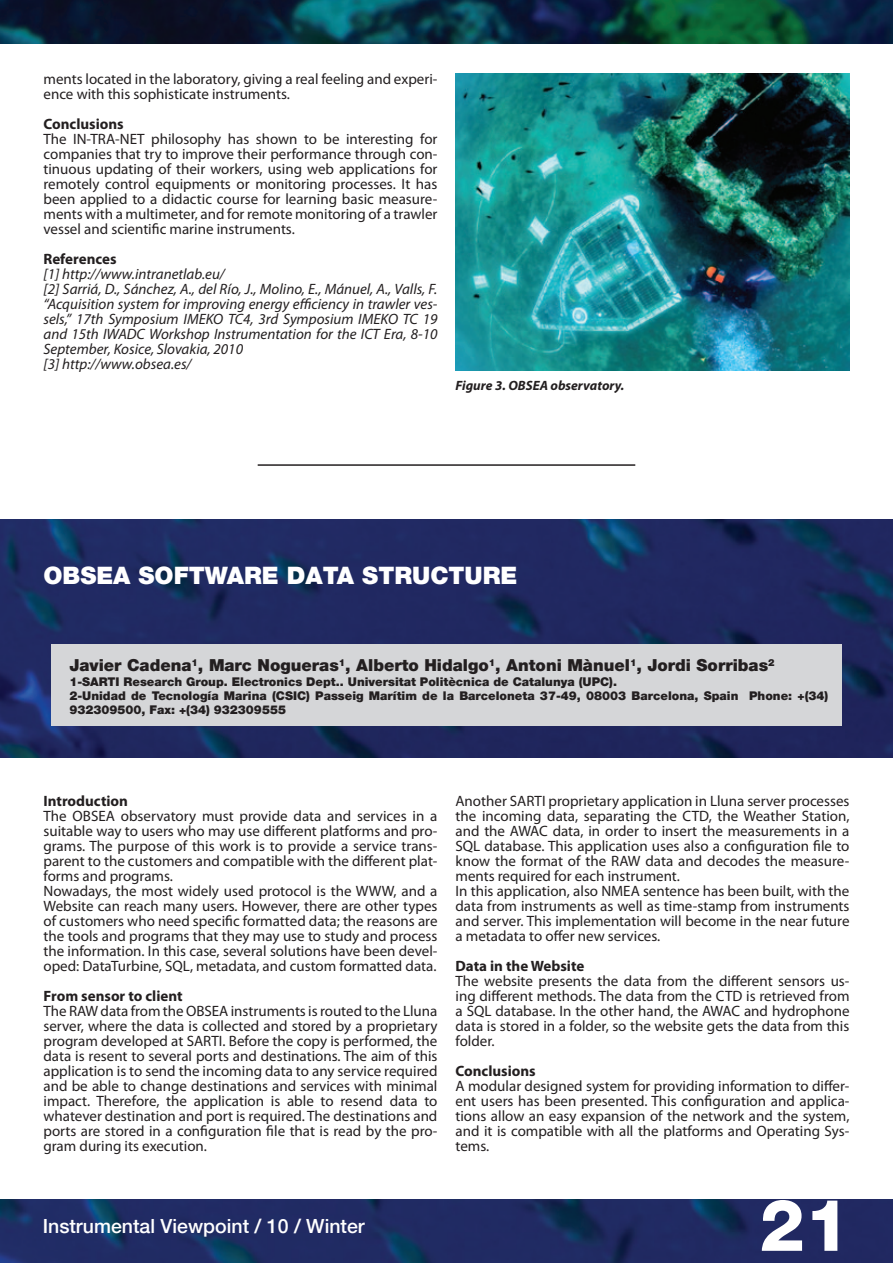
<style>
.page{position:relative;width:893px;height:1263px;background:#fff}
.page>*{position:absolute;margin:0;border:0;box-sizing:border-box;transform-origin:0 0}
.t1{font:800 72px "Helvetica Neue LT";color:#fff}
.t2{font:900 24px "Helvetica Neue LT";color:#fff}
.t3{font:500 19.5px "Helvetica Neue LT";color:#fff}
.t4{font:900 16.5px "Helvetica Neue LT";color:#231f20}
.t5{font:15px/15px "Myriad Pro";color:#231f20;text-align:justify}
.t6{font:italic 15px/15px "Myriad Pro";color:#231f20}
.t7{font:700 15px "Myriad Pro";color:#231f20}
.t8{font:italic 700 13.5px "Myriad Pro";color:#231f20}
.t9{font:900 12px/14.4px "Helvetica Neue LT";color:#231f20}
</style>
<div class="page">
<img style="left:0;top:0;width:893px;height:44px">
<img style="left:0;top:1199px;width:893px;height:64px">
<img style="left:0;top:519px;width:893px;height:238px">
<img style="left:455px;top:73px;width:394px;height:297px">
<hr style="left:258px;top:464px;width:377px;height:2px;background:#231f20">
<div style="left:51px;top:644px;width:791px;height:82px;background:#d5d6d8"></div>
<p class="t5" style="left:44px;top:72px;width:395px">ments located in the laboratory, giving a real feeling and experi&shy;ence with this sophisticate instruments.</p>
<p class="t7" style="left:44px;top:115px;width:82px">Conclusions</p>
<p class="t5" style="left:44px;top:132px;width:396px">The IN-TRA-NET philosophy has shown to be interesting for companies that try to improve their performance through con&shy;tinuous updating of their workers, using web applications for remotely control equipments or monitoring processes. It has been applied to a didactic course for learning basic measure&shy;ments with a multimeter, and for remote monitoring of a trawler vessel and scientific marine instruments.</p>
<p class="t7" style="left:44px;top:250px;width:75px">References</p>
<p class="t6" style="left:44px;top:267px;width:395px">[1] http://www.intranetlab.eu/<br>[2] Sarriá, D., Sánchez, A., del Río, J., Molino, E., Mánuel, A., Valls, F. “Acquisition system for improving energy efficiency in trawler ves&shy;sels,” 17th Symposium IMEKO TC4, 3rd Symposium IMEKO TC 19 and 15th IWADC Workshop Instrumentation for the ICT Era, 8-10<br>September, Kosice, Slovakia, 2010<br>[3] http://www.obsea.es/</p>
<p class="t8" style="left:455px;top:377px;width:170px">Figure 3. OBSEA observatory.</p>
<h2 class="t2" style="left:44px;top:561px;width:164px">OBSEA so ftware</h2>
<h2 class="t2" style="left:287px;top:561px;width:37px">data</h2>
<h2 class="t2" style="left:362px;top:561px;width:19px">structure</h2>
<p class="t4" style="left:69px;top:655px;width:707px">Javier Cadena<sup>1</sup>, Marc Nogueras<sup>1</sup>, Alberto Hidalgo<sup>1</sup>, Antoni Mànuel<sup>1</sup>, Jordi Sorribas<sup>2</sup></p>
<p class="t9" style="left:69px;top:674px;width:760px">1-SARTI Research Group. Electronics Dept.. Universitat Politècnica de Catalunya (UPC).<br>2-Unidad de Tecnología Marina (CSIC) Passeig Marítim de la Barceloneta 37-49, 08003 Barcelona, Spain Phone: +(34)<br>932309500, Fax: +(34) 932309555</p>
<p class="t7" style="left:44px;top:791px;width:86px">Introduction</p>
<p class="t5" style="left:44px;top:808px;width:396px;text-align:left">The OBSEA observatory must provide data and services in a suitable way to users who may use different platforms and pro&shy;grams. The purpose of this work is to provide a service trans&shy;parent to the customers and compatible with the different plat&shy;forms and programs.<br>Nowadays, the most widely used protocol is the WWW, and a Website can reach many users. However, there are other types of customers who need specific formatted data; the reasons are the tools and programs that they may use to study and process the information. In this case, several solutions have been devel&shy;oped: DataTurbine, SQL, metadata, and custom formatted data.</p>
<p class="t7" style="left:44px;top:986px;width:141px">From sensor to client</p>
<p class="t5" style="left:44px;top:1003px;width:395px">The RAW data from the OBSEA instruments is routed to the Lluna server, where the data is collected and stored by a proprietary program developed at SARTI. Before the copy is performed, the data is resent to several ports and destinations. The aim of this application is to send the incoming data to any service required and be able to change destinations and services with minimal impact. Therefore, the application is able to resend data to whatever destination and port is required. The destinations and ports are stored in a configuration file that is read by the pro&shy;gram during its execution.</p>
<p class="t5" style="left:455px;top:793px;width:396px;text-align:left">Another SARTI proprietary application in Lluna server processes the incoming data, separating the CTD, the Weather Station, and the AWAC data, in order to insert the measurements in a SQL database. This application uses also a configuration file to know the format of the RAW data and decodes the measure&shy;ments required for each instrument.<br>In this application, also NMEA sentence has been built, with the data from instruments as well as time-stamp from instruments and server. This implementation will become in the near future a metadata to offer new services.</p>
<p class="t7" style="left:455px;top:956px;width:130px">Data in the Website</p>
<p class="t5" style="left:455px;top:973px;width:395px">The website presents the data from the different sensors us&shy;ing different methods. The data from the CTD is retrieved from a SQL database. In the other hand, the AWAC and hydrophone data is stored in a folder, so the website gets the data from this folder.</p>
<p class="t7" style="left:455px;top:1061px;width:82px">Conclusions</p>
<p class="t5" style="left:455px;top:1078px;width:395px">A modular designed system for providing information to differ&shy;ent users has been presented. This configuration and applica&shy;tions allow an easy expansion of the network and the system, and it is compatible with all the platforms and Operating Sys&shy;tems.</p>
<h3 class="t3" style="left:43px;top:1214px;width:324px">Instrumental Viewpoint / 10 / Winter</h3>
<h1 class="t1" style="left:759px;top:1182px;width:92px">21</h1>
</div>
